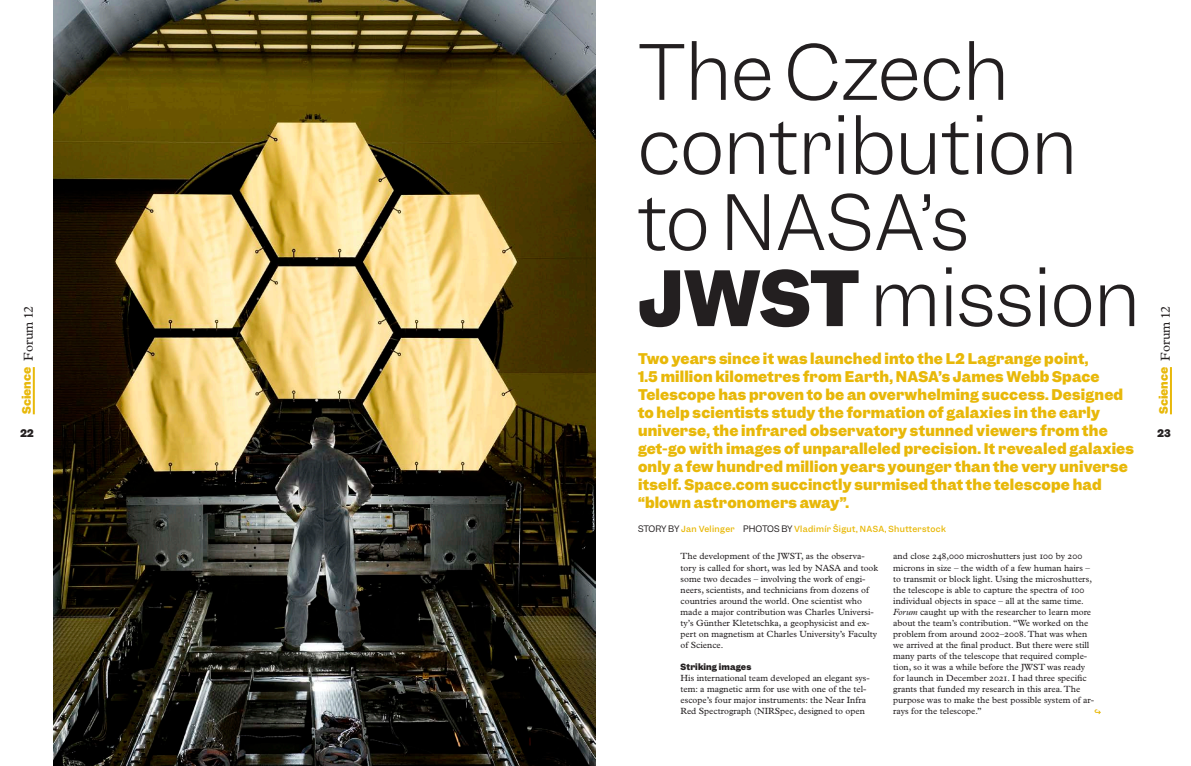
<style>
.page{position:relative;width:1191px;height:766px;background:#fff}
.page>*{position:absolute;margin:0;border:0;box-sizing:border-box;transform-origin:0 0}
.t1{font:300 72px/75.4px "Garnett";color:#231f20}
.t2{font:700 14px/18px "Garnett";letter-spacing:.01em;color:#e8b809}
.t3{font:700 11px "Garnett";color:#e8b809}
.t4{font:700 10px "Garnett";color:#231f20}
.t5{font:9px/11.1px "Plantin Super";color:#231f20}
.t6{font:700 8.2px "Garnett";letter-spacing:.01em;color:#231f20}
.t7{font:500 8px "Garnett";letter-spacing:.04em;color:#e8b809}
.s1{font-family:"Plantin Super";font-weight:400;font-size:13px;color:#231f20}
.s2{font-weight:700}
.s3{font-weight:400;font-size:8.5px;color:#231f20}
.s4{font-style:italic}
</style>
<div class="page">
<hr style="left:33px;top:367px;width:2px;height:47px;background:#e8b809">
<hr style="left:1170px;top:367px;width:2px;height:47px;background:#e8b809">
<img style="left:54px;top:0;width:541px;height:765px">
<svg style="left:1094px;top:709px;width:7px;height:5px"></svg>
<p class="t3" style="left:19px;top:414px;width:110px;rotate:-90deg">Science <span class="s1">Forum 12</span></p>
<p class="t4" style="left:20px;top:426px;width:15px">22</p>
<h1 class="t1" style="left:638px;top:35px;width:503px">The Czech contribution to NASA’s<br><span class="s2">JWST</span> mission</h1>
<p class="t2" style="left:638px;top:350px;width:497px">Two years since it was launched into the L2 Lagrange point,<br>1.5 million kilometres from Earth, NASA’s James Webb Space Telescope has proven to be an overwhelming success. Designed to help scientists study the formation of galaxies in the early universe, the infrared observatory stunned viewers from the get-go with images of unparalleled precision. It revealed galaxies only a few hundred million years younger than the very universe itself. Space.com succinctly surmised that the telescope had “blown astronomers away”.</p>
<p class="t7" style="left:638px;top:523px;width:309px"><span class="s3">STORY BY</span> Jan Velinger <span class="s3">PHOTOS BY</span> Vladimír Šigut, NASA, Shutterstock</p>
<p class="t5" style="left:680px;top:550px;width:199px">The development of the JWST, as the observa&shy;tory is called for short, was led by NASA and took some two decades – involving the work of engi&shy;neers, scientists, and technicians from dozens of countries around the world. One scientist who made a major contribution was Charles Universi&shy;ty’s Günther Kletetschka, a geophysicist and ex&shy;pert on magnetism at Charles University’s Faculty of Science.</p>
<p class="t6" style="left:680px;top:661px;width:72px">Striking images</p>
<p class="t5" style="left:680px;top:671px;width:191px">His international team developed an elegant sys&shy;tem: a magnetic arm for use with one of the tel&shy;escope’s four major instruments: the Near Infra Red Spectrograph (NIRSpec, designed to open</p>
<p class="t5" style="left:893px;top:550px;width:202px">and close 248,000 microshutters just 100 by 200 microns in size – the width of a few human hairs – to transmit or block light. Using the microshutters, the telescope is able to capture the spectra of 100 individual objects in space – all at the same time.<br><span class="s4">Forum</span> caught up with the researcher to learn more about the team’s contribution. “We worked on the problem from around 2002–2008. That was when we arrived at the final product. But there were still many parts of the telescope that required comple&shy;tion, so it was a while before the JWST was ready for launch in December 2021. I had three specific grants that funded my research in this area. The purpose was to make the best possible system of ar&shy;rays for the telescope.”</p>
<p class="t3" style="left:1156px;top:414px;width:110px;rotate:-90deg">Science <span class="s1">Forum 12</span></p>
<p class="t4" style="left:1157px;top:426px;width:15px">23</p>
</div>
